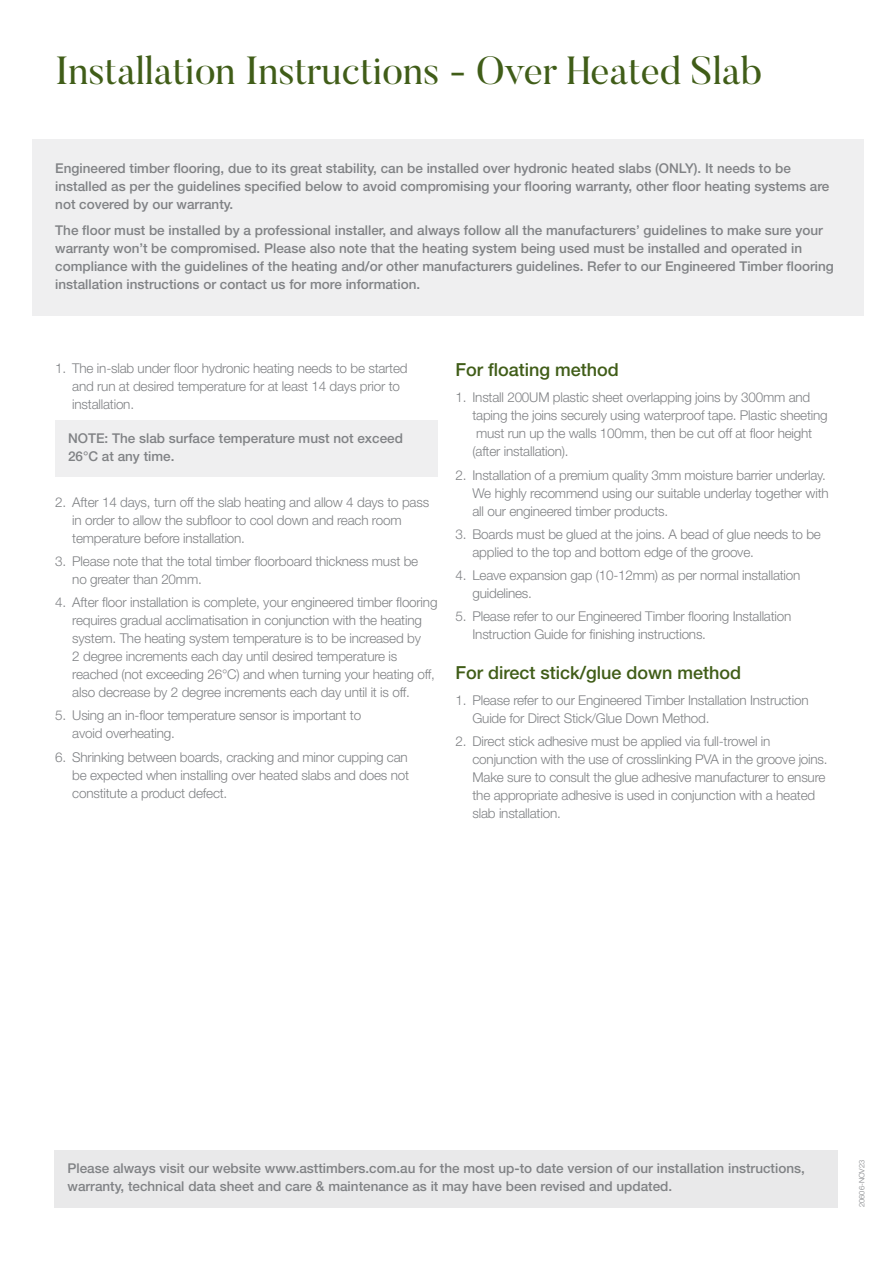
<style>
.page{position:relative;width:893px;height:1263px;background:#fff}
.page>*{position:absolute;margin:0;border:0;box-sizing:border-box;transform-origin:0 0}
.t1{font:39px "Butler";color:#405d18}
.t2{font:500 18px "Helvetica Neue LT Std";color:#405d18}
.t3{font:300 13.5px/18px "Helvetica Neue LT Std";letter-spacing:-.015em;color:#808285}
.t4{font:500 13.5px/18px "Helvetica Neue LT Std";color:#808285}
.t5{font:300 7.5px "Helvetica Neue LT Std";color:#808285}
</style>
<div class="page">
<div style="left:32px;top:140px;width:831px;height:176px;background:#efeff0"></div>
<div style="left:55px;top:421px;width:383px;height:56px;background:#efeff0"></div>
<div style="left:55px;top:1150px;width:783px;height:58px;background:#e9e9ea"></div>
<h1 class="t1" style="left:55px;top:46px;width:708px">Installation Instructions - Over Heated Slab</h1>
<p class="t4" style="left:55px;top:159px;width:776px">Engineered timber flooring, due to its great stability, can be installed over hydronic heated slabs (ONLY). It needs to be installed as per the guidelines specified below to avoid compromising your flooring warranty, other floor heating systems are not covered by our warranty.</p>
<p class="t4" style="left:55px;top:221px;width:780px">The floor must be installed by a professional installer, and always follow all the manufacturers’ guidelines to make sure your warranty won’t be compromised. Please also note that the heating system being used must be installed and operated in compliance with the guidelines of the heating and/or other manufacturers guidelines. Refer to our Engineered Timber flooring installation instructions or contact us for more information.</p>
<p class="t3" style="left:72px;top:358px;width:337px;text-indent:-17px">1. The in-slab under floor hydronic heating needs to be started and run at desired temperature for at least 14 days prior to installation.</p>
<p class="t4" style="left:68px;top:429px;width:336px">NOTE: The slab surface temperature must not exceed<br>26°C at any time.</p>
<p class="t3" style="left:72px;top:492px;width:358px;text-indent:-17px">2. After 14 days, turn off the slab heating and allow 4 days to pass in order to allow the subfloor to cool down and reach room temperature before installation.</p>
<p class="t3" style="left:72px;top:552px;width:347px;text-indent:-17px">3. Please note that the total timber floorboard thickness must be no greater than 20mm.</p>
<p class="t3" style="left:72px;top:593px;width:367px;text-indent:-17px">4. After floor installation is complete, your engineered timber flooring requires gradual acclimatisation in conjunction with the heating system. The heating system temperature is to be increased by<br>2 degree increments each day until desired temperature is reached (not exceeding 26°C) and when turning your heating off, also decrease by 2 degree increments each day until it is off.</p>
<p class="t3" style="left:72px;top:706px;width:290px;text-indent:-17px">5. Using an in-floor temperature sensor is important to avoid overheating.</p>
<p class="t3" style="left:72px;top:748px;width:338px;text-align:justify;text-indent:-17px">6. Shrinking between boards, cracking and minor cupping can be expected when installing over heated slabs and does not constitute a product defect.</p>
<h2 class="t2" style="left:455px;top:359px;width:165px">For floating method</h2>
<p class="t3" style="left:472px;top:388px;width:357px;text-indent:-17px">1. Install 200UM plastic sheet overlapping joins by 300mm and taping the joins securely using waterproof tape. Plastic sheeting must run up the walls 100mm, then be cut off at floor height (after installation).</p>
<p class="t3" style="left:472px;top:465px;width:358px;text-indent:-17px">2. Installation of a premium quality 3mm moisture barrier underlay.<br>We highly recommend using our suitable underlay together with all our engineered timber products.</p>
<p class="t3" style="left:472px;top:525px;width:350px;text-indent:-17px">3. Boards must be glued at the joins. A bead of glue needs to be applied to the top and bottom edge of the groove.</p>
<p class="t3" style="left:472px;top:566px;width:329px;text-indent:-17px">4. Leave expansion gap (10-12mm) as per normal installation guidelines.</p>
<p class="t3" style="left:472px;top:607px;width:320px;text-indent:-17px">5. Please refer to our Engineered Timber flooring Installation<br>Instruction Guide for finishing instructions.</p>
<h2 class="t2" style="left:455px;top:661px;width:287px">For direct stick/glue down method</h2>
<p class="t3" style="left:472px;top:691px;width:338px;text-indent:-17px">1. Please refer to our Engineered Timber Installation Instruction<br>Guide for Direct Stick/Glue Down Method.</p>
<p class="t3" style="left:472px;top:732px;width:357px;text-indent:-17px">2. Direct stick adhesive must be applied via full-trowel in conjunction with the use of crosslinking PVA in the groove joins.<br>Make sure to consult the glue adhesive manufacturer to ensure the appropriate adhesive is used in conjunction with a heated slab installation.</p>
<p class="t4" style="left:68px;top:1159px;width:739px">Please always visit our website www.asttimbers.com.au for the most up-to date version of our installation instructions, warranty, technical data sheet and care &amp; maintenance as it may have been revised and updated.</p>
<p class="t5" style="left:857px;top:1207px;width:49px;rotate:-90deg">20606-NOV23</p>
</div>
